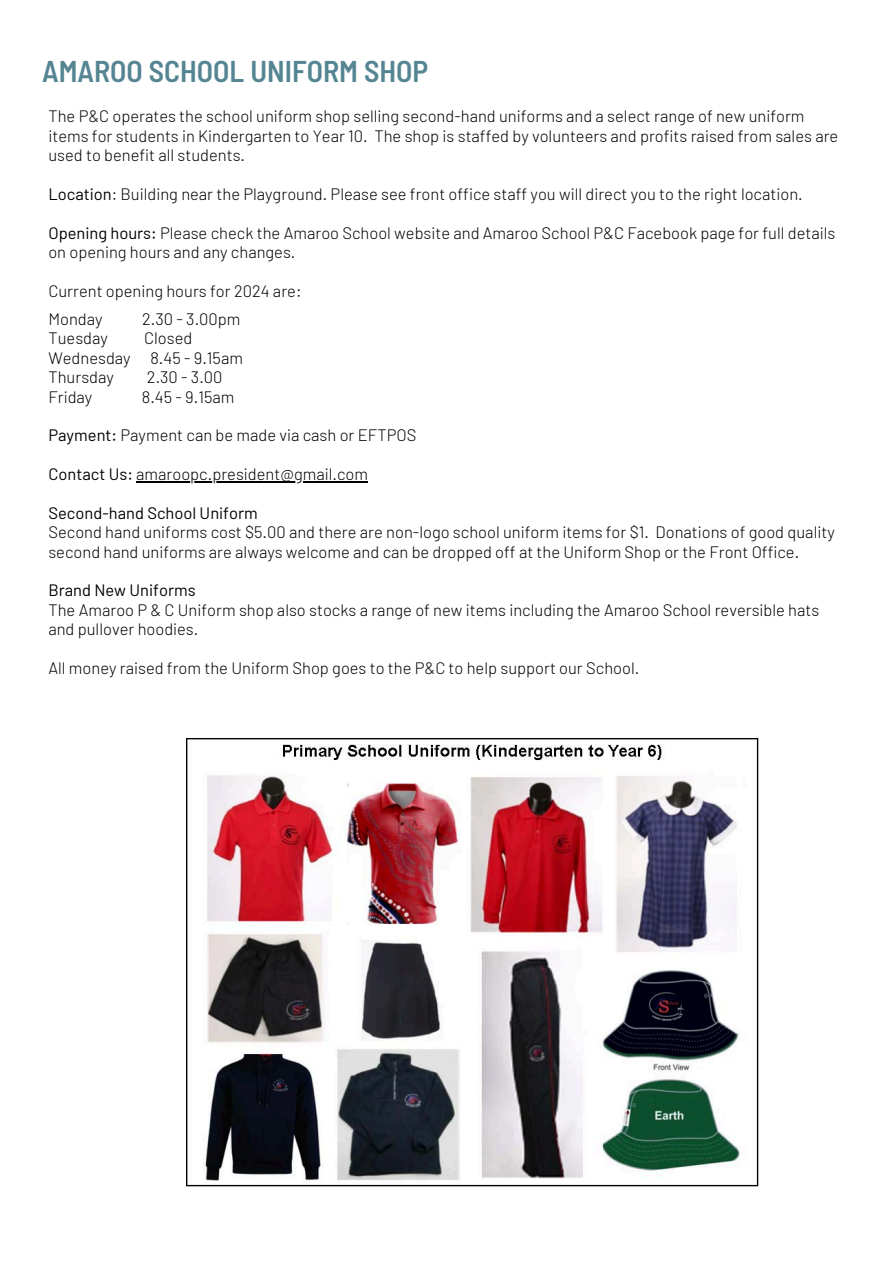
<style>
.page{position:relative;width:894px;height:1264px;background:#fff}
.page>*{position:absolute;margin:0;border:0;box-sizing:border-box;transform-origin:0 0}
.t1{font:600 semi-condensed 30px "Barlow";color:#558592}
.t2{font:300 16.5px/19.4px "Barlow";color:#000}
.t3{font:16.5px "Barlow";color:#000}
.s1{font-weight:400}
</style>
<div class="page">
<img style="left:186px;top:738px;width:571px;height:447px">
<hr style="left:136px;top:481px;width:232px;height:1px;background:#000">
<p class="t1" style="left:42px;top:52px;width:387px">AMAROO SCHOOL UNIFORM SHOP</p>
<p class="t2" style="left:48px;top:106px;width:791px">The P&amp;C operates the school uniform shop selling second-hand uniforms and a select range of new uniform items for students in Kindergarten to Year 10. The shop is staffed by volunteers and profits raised from sales are used to benefit all students.</p>
<p class="t2" style="left:48px;top:184px;width:755px"><span class="s1">Location</span>: Building near the Playground. Please see front office staff you will direct you to the right location.</p>
<p class="t2" style="left:48px;top:222px;width:788px"><span class="s1">Opening hours:</span> Please check the Amaroo School website and Amaroo School P&amp;C Facebook page for full details on opening hours and any changes.</p>
<p class="t2" style="left:48px;top:276px;width:254px;line-height:28.2px">Current opening hours for 2024 are:<br>Monday</p>
<p class="t2" style="left:142px;top:309px;width:100px">2.30 - 3.00pm</p>
<p class="t2" style="left:48px;top:328px;width:196px;text-indent:96px">Closed<br>Wednesday 8.45 - 9.15am<br>Thursday</p>
<p class="t2" style="left:48px;top:328px;width:61px">Tuesday</p>
<p class="t2" style="left:147px;top:367px;width:77px">2.30 - 3.00</p>
<p class="t2" style="left:48px;top:386px;width:45px">Friday</p>
<p class="t2" style="left:142px;top:386px;width:94px">8.45 - 9.15am</p>
<p class="t2" style="left:48px;top:425px;width:369px"><span class="s1">Payment:</span> Payment can be made via cash or EFTPOS</p>
<p class="t2" style="left:48px;top:464px;width:321px"><span class="s1">Contact Us:</span> amaroopc.president@gmail.com</p>
<p class="t3" style="left:48px;top:502px;width:211px">Second-hand School Uniform</p>
<p class="t2" style="left:48px;top:522px;width:787px">Second hand uniforms cost $5.00 and there are non-logo school uniform items for $1. Donations of good quality second hand uniforms are always welcome and can be dropped off at the Uniform Shop or the Front Office.</p>
<p class="t3" style="left:48px;top:580px;width:149px">Brand New Uniforms</p>
<p class="t2" style="left:48px;top:599px;width:772px">The Amaroo P &amp; C Uniform shop also stocks a range of new items including the Amaroo School reversible hats and pullover hoodies.</p>
<p class="t2" style="left:48px;top:657px;width:592px">All money raised from the Uniform Shop goes to the P&amp;C to help support our School.</p>
</div>
